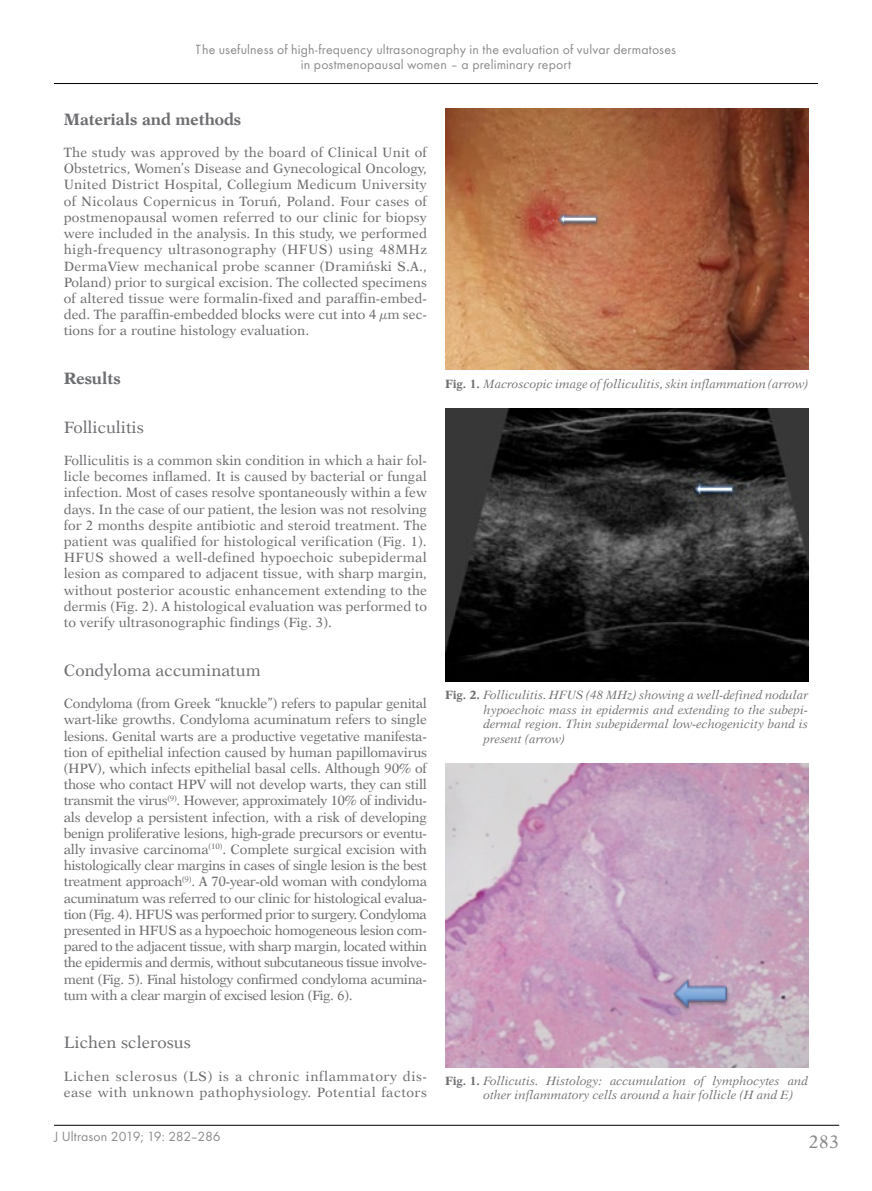
<style>
.page{position:relative;width:872px;height:1191px;background:#fff}
.page>*{position:absolute;margin:0;border:0;box-sizing:border-box;transform-origin:0 0}
.t1{font:18px "Dutch 823 EU Normal";color:#6d6e71}
._2st_Srodtytul_PL_An{font:16.5px "Dutch 823 EU Normal";color:#6d6e71}
._1st_Srodtytul_PL_An{font:16.5px "Dutch 823 EU Bold";color:#6d6e71}
.t2{font:13.8px/14.4px "Futura TCE";letter-spacing:.01em;color:#6d6e71;text-align:center}
.BANG_-_Body_Ang{font:13.5px/16.2px "Dutch 823 EU Normal";color:#6d6e71;text-align:justify}
.BANG_-_Body_Ang-2{font:13.5px/16.2px "Dutch 823 EU Normal";letter-spacing:.035em;color:#6d6e71}
.Normalny{font:12px/14.4px "Dutch 823 EU Italic";color:#6d6e71}
.s1{font-family:"Dutch 823 EU Bold"}
</style>
<div class="page">
<hr style="left:54px;top:1125px;width:785px;height:1px;background:#000">
<hr style="left:54px;top:83px;width:764px;height:1px;background:#000">
<img style="left:445px;top:764px;width:363px;height:303px">
<img style="left:445px;top:409px;width:363px;height:272px">
<img style="left:445px;top:108px;width:363px;height:262px">
<p class="t2" style="left:196px;top:42px;width:481px">The usefulness of high-frequency ultrasonography in the evaluation of vulvar dermatoses in postmenopausal women – a preliminary report</p>
<p class="_1st_Srodtytul_PL_An" style="left:64px;top:109px;width:179px">Materials and methods</p>
<p class="BANG_-_Body_Ang" style="left:64px;top:144px;width:365px">The study was approved by the board of Clinical Unit of Obstetrics, Women’s Disease and Gynecological Oncology, United District Hospital, Collegium Medicum University of Nicolaus Copernicus in Toruń, Poland. Four cases of postmenopausal women referred to our clinic for biopsy were included in the analysis. In this study, we performed high-frequency ultrasonography (HFUS) using 48MHz DermaView mechanical probe scanner (Dramiński S.A., Poland) prior to surgical excision. The collected specimens of altered tissue were formalin-fixed and paraffin-embed&shy;ded. The paraffin-embedded blocks were cut into 4 μm sec&shy;tions for a routine histology evaluation.</p>
<p class="_1st_Srodtytul_PL_An" style="left:64px;top:368px;width:58px">Results</p>
<p class="_2st_Srodtytul_PL_An" style="left:64px;top:417px;width:82px">Folliculitis</p>
<p class="BANG_-_Body_Ang" style="left:64px;top:452px;width:365px">Folliculitis is a common skin condition in which a hair fol&shy;licle becomes inflamed. It is caused by bacterial or fungal infection. Most of cases resolve spontaneously within a few days. In the case of our patient, the lesion was not resolving for 2 months despite antibiotic and steroid treatment. The patient was qualified for histological verification (Fig. 1).<br>HFUS showed a well-defined hypoechoic subepidermal lesion as compared to adjacent tissue, with sharp margin, without posterior acoustic enhancement extending to the dermis (Fig. 2). A histological evaluation was performed to to verify ultrasonographic findings (Fig. 3).</p>
<p class="_2st_Srodtytul_PL_An" style="left:64px;top:660px;width:198px">Condyloma accuminatum</p>
<p class="BANG_-_Body_Ang" style="left:64px;top:695px;width:365px">Condyloma (from Greek “knuckle”) refers to papular genital wart-like growths. Condyloma acuminatum refers to single lesions. Genital warts are a productive vegetative manifesta&shy;tion of epithelial infection caused by human papillomavirus (HPV), which infects epithelial basal cells. Although 90% of those who contact HPV will not develop warts, they can still transmit the virus<sup>(9)</sup>. However, approximately 10% of individu&shy;als develop a persistent infection, with a risk of developing benign proliferative lesions, high-grade precursors or eventu&shy;ally invasive carcinoma<sup>(10)</sup>. Complete surgical excision with histologically clear margins in cases of single lesion is the best treatment approach<sup>(9)</sup>. A 70-year-old woman with condyloma acuminatum was referred to our clinic for histological evalua&shy;tion (Fig. 4). HFUS was performed prior to surgery. Condyloma presented in HFUS as a hypoechoic homogeneous lesion com&shy;pared to the adjacent tissue, with sharp margin, located within the epidermis and dermis, without subcutaneous tissue involve&shy;ment (Fig. 5). Final histology confirmed condyloma acumina&shy;tum with a clear margin of excised lesion (Fig. 6).</p>
<p class="_2st_Srodtytul_PL_An" style="left:64px;top:1032px;width:129px">Lichen sclerosus</p>
<p class="BANG_-_Body_Ang-2" style="left:64px;top:1068px;width:365px">Lichen sclerosus (LS) is a chronic inflammatory dis&shy;ease with unknown pathophysiology. Potential factors</p>
<p class="Normalny" style="left:483px;top:1073px;width:326px;text-indent:-38px"><span class="s1">Fig. 1.</span> Follicutis. Histology: accumulation of lymphocytes and other inflammatory cells around a hair follicle (H and E)</p>
<p class="Normalny" style="left:445px;top:376px;width:365px"><span class="s1">Fig. 1.</span> Macroscopic image of folliculitis, skin inflammation (arrow)</p>
<p class="Normalny" style="left:483px;top:688px;width:326px;text-align:justify;text-indent:-38px"><span class="s1">Fig. 2.</span> Folliculitis. HFUS (48 MHz) showing a well-defined nodular hypoechoic mass in epidermis and extending to the subepi&shy;dermal region. Thin subepidermal low-echogenicity band is present (arrow)</p>
<p class="t2" style="left:54px;top:1128px;width:168px">J Ultrason 2019; 19: 282–286</p>
<h1 class="t1" style="left:808px;top:1131px;width:32px">283</h1>
</div>
